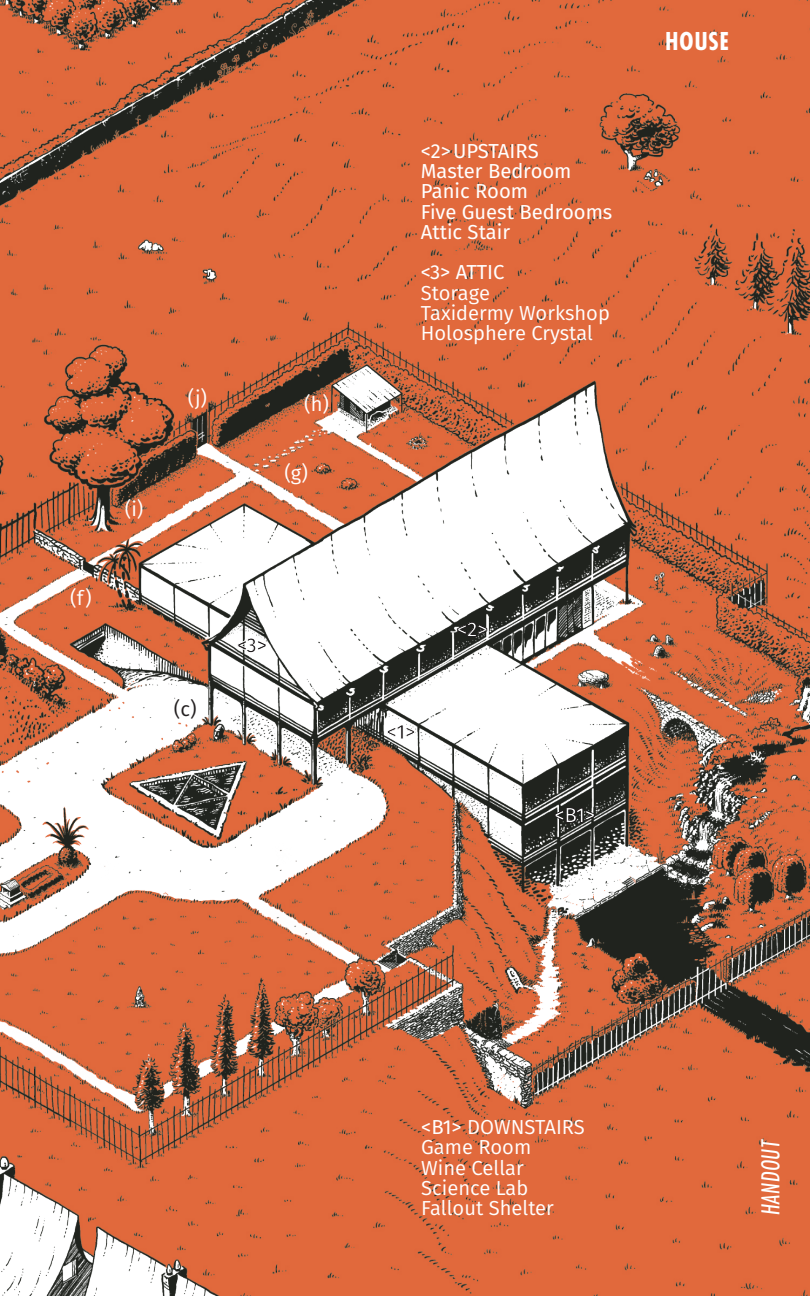
<style>
.page{position:relative;width:810px;height:1296px;background:#fff}
.page>*{position:absolute;margin:0;border:0;box-sizing:border-box;transform-origin:0 0}
.t1{font:27px "Futura Con Boo Obl";letter-spacing:.02em;color:#fff}
.t2{font:700 27px "Futura Con";letter-spacing:.02em;color:#fff}
.t3{font:20.25px/20.2px "Fira Sans";color:#fff}
.t4{font:20.25px/20.2px "Fira Sans";color:#fff}
.t5{font:20.25px "Fira Sans";color:#231f20}
.t6{font:20.25px "Fira Sans";color:#231f20}
.s1{font-style:inherit}
</style>
<div class="page">
<img style="left:0;top:0;width:810px;height:1296px">
<svg style="left:387px;top:724px;width:28px;height:15px"></svg>
<svg style="left:237px;top:638px;width:30px;height:15px"></svg>
<svg style="left:457px;top:622px;width:30px;height:15px"></svg>
<svg style="left:555px;top:807px;width:40px;height:16px"></svg>
<p class="t3" style="left:70px;top:588px;width:23px">(f)</p>
<p class="t3" style="left:125px;top:499px;width:20px">(i)</p>
<p class="t3" style="left:188px;top:388px;width:21px">(j)</p>
<p class="t3" style="left:304px;top:394px;width:26px">(h)</p>
<p class="t3" style="left:284px;top:463px;width:25px">(g)</p>
<p class="t6" style="left:174px;top:697px;width:24px">(c)</p>
<p class="t5" style="left:237px;top:633px;width:31px">&lt;3&gt;</p>
<p class="t4" style="left:421px;top:141px;width:193px">&lt;2&gt;UPSTAIRS<br>Master Bedroom<br>Panic Room<br>Five Guest Bedrooms<br>Attic Stair</p>
<p class="t4" style="left:421px;top:263px;width:85px">&lt;3&gt; ATTIC</p>
<p class="t3" style="left:421px;top:283px;width:191px">Storage<br>Taxidermy Workshop<br>Holosphere Crystal</p>
<h1 class="t2" style="left:665px;top:31px;width:65px">HOUSE</h1>
<p class="t5" style="left:387px;top:720px;width:30px">&lt;1&gt;</p>
<p class="t4" style="left:457px;top:620px;width:32px">&lt;2&gt;</p>
<p class="t4" style="left:554px;top:805px;width:42px">&lt;B1&gt;</p>
<p class="t3" style="left:421px;top:1117px;width:165px"><span class="s1">&lt;B1&gt;</span> DOWNSTAIRS<br>Game Room<br>Wine Cellar<br>Science Lab<br>Fallout Shelter</p>
<h1 class="t1" style="left:760px;top:1215px;width:77px;rotate:-90deg">HANDOUT</h1>
</div>
